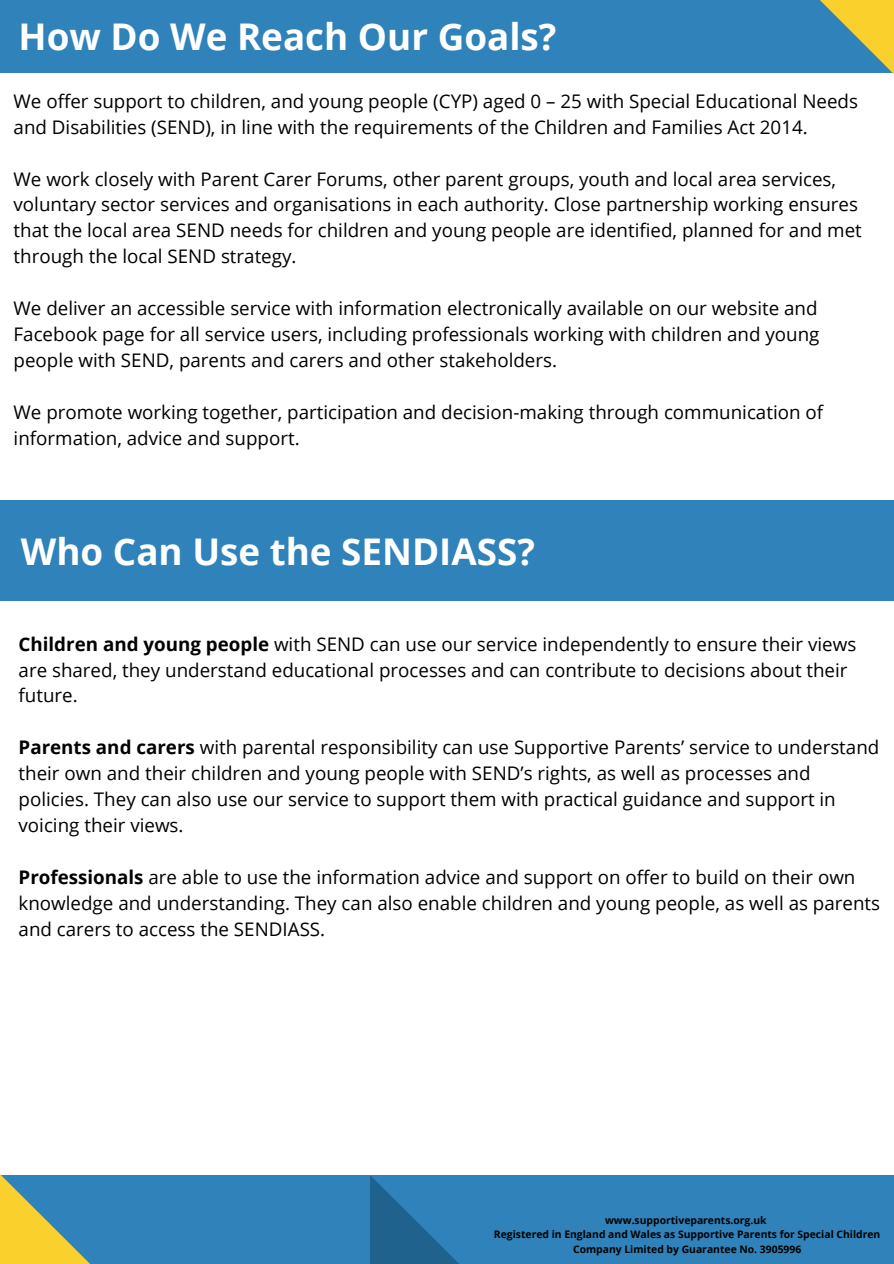
<style>
.page{position:relative;width:894px;height:1264px;background:#fff}
.page>*{position:absolute;margin:0;border:0;box-sizing:border-box;transform-origin:0 0}
.t1{font:700 36.75px "Open Sans";color:#fff}
.t2{font:18.75px/26px "Open Sans";color:#000}
.t3{font:700 10.35px/14.2px "Open Sans";color:#000;text-align:center}
.s1{font-weight:700}
</style>
<div class="page">
<div style="left:0;top:0;width:893px;height:72px;background:#2f82ba"></div>
<svg style="left:681px;top:0;width:212px;height:73px"></svg>
<div style="left:0;top:500px;width:893px;height:101px;background:#2f82ba"></div>
<div style="left:0;top:1175px;width:893px;height:88px;background:#2f82ba"></div>
<svg style="left:370px;top:1175px;width:88px;height:88px"></svg>
<svg style="left:0;top:1174px;width:89px;height:89px"></svg>
<p class="t1" style="left:19px;top:11px;width:539px">How Do We Reach Our Goals?</p>
<p class="t2" style="left:14px;top:88px;width:845px">We offer support to children, and young people (CYP) aged 0 – 25 with Special Educational Needs and Disabilities (SEND), in line with the requirements of the Children and Families Act 2014.</p>
<p class="t2" style="left:14px;top:165px;width:849px">We work closely with Parent Carer Forums, other parent groups, youth and local area services, voluntary sector services and organisations in each authority. Close partnership working ensures that the local area SEND needs for children and young people are identified, planned for and met through the local SEND strategy.</p>
<p class="t2" style="left:14px;top:295px;width:807px;text-align:justify">We deliver an accessible service with information electronically available on our website and Facebook page for all service users, including professionals working with children and young people with SEND, parents and carers and other stakeholders.</p>
<p class="t2" style="left:14px;top:398px;width:810px">We promote working together, participation and decision-making through communication of information, advice and support.</p>
<p class="t1" style="left:21px;top:525px;width:515px">Who Can Use the SENDIASS?</p>
<p class="t2" style="left:19px;top:630px;width:839px"><span class="s1">Children and young people</span> with SEND can use our service independently to ensure their views are shared, they understand educational processes and can contribute to decisions about their future.</p>
<p class="t2" style="left:19px;top:734px;width:862px"><span class="s1">Parents and carers</span> with parental responsibility can use Supportive Parents’ service to understand their own and their children and young people with SEND’s rights, as well as processes and policies. They can also use our service to support them with practical guidance and support in voicing their views.</p>
<p class="t2" style="left:19px;top:863px;width:862px"><span class="s1">Professionals</span> are able to use the information advice and support on offer to build on their own knowledge and understanding. They can also enable children and young people, as well as parents and carers to access the SENDIASS.</p>
<p class="t3" style="left:605px;top:1212px;width:163px">www.supportiveparents.org.uk</p>
<p class="t3" style="left:494px;top:1227px;width:388px">Registered in England and Wales as Supportive Parents for Special Children<br>Company Limited by Guarantee No. 3905996</p>
</div>
